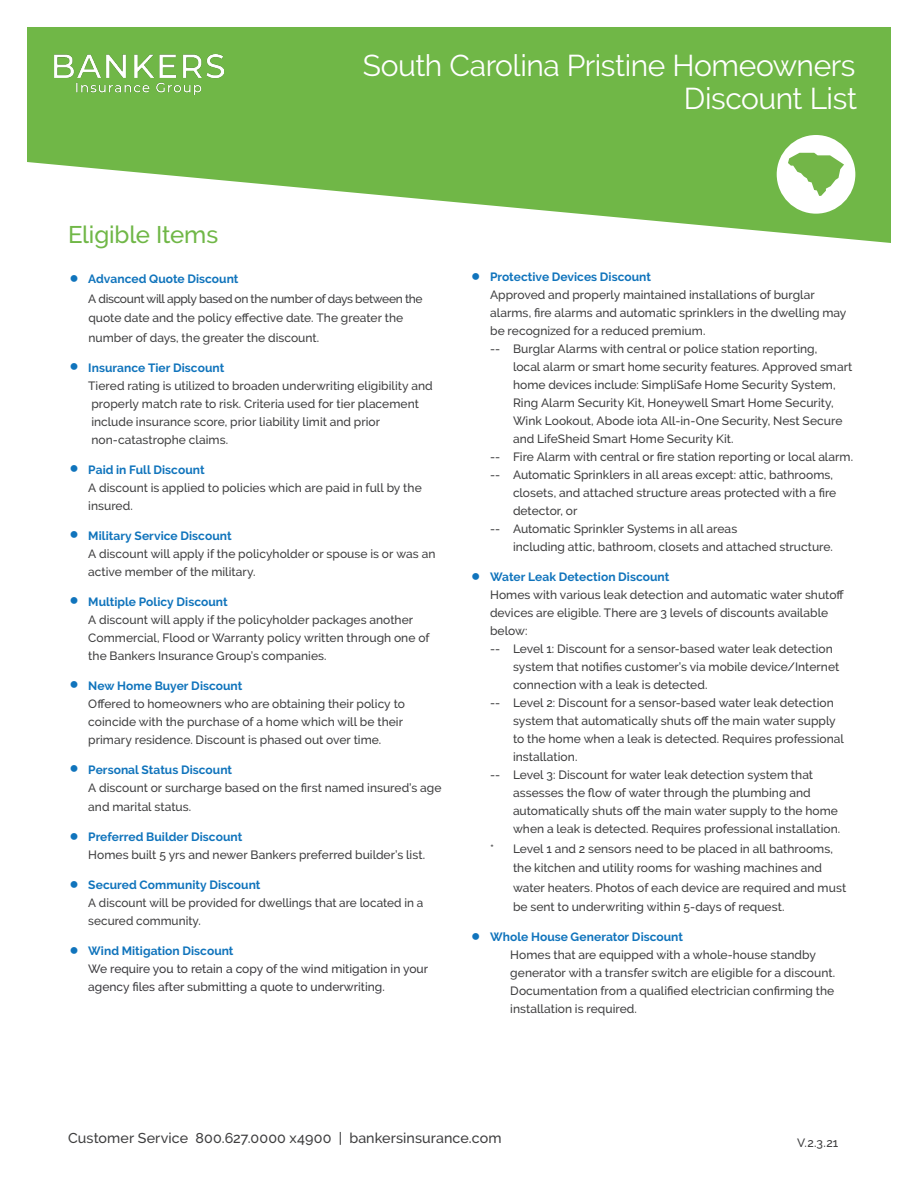
<style>
.page{position:relative;width:918px;height:1188px;background:#fff}
.page>*{position:absolute;margin:0;border:0;box-sizing:border-box;transform-origin:0 0}
.t1{font:30px/33px "Raleway";letter-spacing:-.015em;color:#fff;text-align:right}
.New_Head_Big{font:500 24px "Raleway";letter-spacing:-.005em;color:#70b747}
.t2{font:500 14.25px "Raleway";letter-spacing:.005em;color:#3e3e3f}
.t3{font:500 12px/18px "Raleway";letter-spacing:.005em;color:#3e3e3f}
.t4{font:700 12px "Raleway";letter-spacing:.005em;color:#1074bc}
.t5{font:500 12px/18px "Raleway";color:#3a393d}
</style>
<div class="page">
<svg style="left:27px;top:27px;width:864px;height:216px;fill:#70b747"></svg>
<div style="left:777px;top:135px;width:78px;height:79px;background:#fff;border-radius:50%"></div>
<svg style="left:788px;top:153px;width:56px;height:43px"></svg>
<img style="left:54px;top:55px;width:170px;height:40px">
<p class="New_Head_Big" style="left:68px;top:220px;width:152px">Eligible Items</p>
<p class="t1" style="left:363px;top:49px;width:496px">South Carolina Pristine Homeowners<br>Discount List</p>
<p class="t4" style="left:88px;top:272px;width:152px">Advanced Quote Discount</p>
<p class="t3" style="left:88px;top:289px;width:336px;line-height:19.5px">A discount will apply based on the number of days between the quote date and the policy effective date. The greater the number of days, the greater the discount.</p>
<p class="t4" style="left:88px;top:361px;width:138px">Insurance Tier Discount</p>
<p class="t3" style="left:88px;top:377px;width:346px">Tiered rating is utilized to broaden underwriting eligibility and properly match rate to risk. Criteria used for tier placement include insurance score, prior liability limit and prior non-catastrophe claims.</p>
<p class="t4" style="left:88px;top:463px;width:118px">Paid in Full Discount</p>
<p class="t3" style="left:88px;top:479px;width:335px">A discount is applied to policies which are paid in full by the insured.</p>
<p class="t4" style="left:88px;top:529px;width:145px">Military Service Discount</p>
<p class="t3" style="left:88px;top:545px;width:349px">A discount will apply if the policyholder or spouse is or was an active member of the military.</p>
<p class="t4" style="left:88px;top:595px;width:141px">Multiple Policy Discount</p>
<p class="t3" style="left:88px;top:611px;width:343px">A discount will apply if the policyholder packages another<br>Commercial, Flood or Warranty policy written through one of the Bankers Insurance Group’s companies.</p>
<p class="t4" style="left:88px;top:679px;width:156px">New Home Buyer Discount</p>
<p class="t3" style="left:88px;top:695px;width:318px">Offered to homeowners who are obtaining their policy to coincide with the purchase of a home which will be their primary residence. Discount is phased out over time.</p>
<p class="t4" style="left:88px;top:763px;width:145px">Personal Status Discount</p>
<p class="t3" style="left:88px;top:778px;width:355px;line-height:19.5px">A discount or surcharge based on the first named insured’s age and marital status.</p>
<p class="t4" style="left:88px;top:830px;width:156px">Preferred Builder Discount</p>
<p class="t3" style="left:88px;top:846px;width:338px">Homes built 5 yrs and newer Bankers preferred builder’s list.</p>
<p class="t4" style="left:88px;top:878px;width:174px">Secured Community Discount</p>
<p class="t3" style="left:88px;top:894px;width:337px">A discount will be provided for dwellings that are located in a</p>
<p class="t3" style="left:88px;top:912px;width:114px">secured community.</p>
<p class="t4" style="left:88px;top:944px;width:147px">Wind Mitigation Discount</p>
<p class="t5" style="left:88px;top:960px;width:341px">We require you to retain a copy of the wind mitigation in your agency files after submitting a quote to underwriting.</p>
<p class="t4" style="left:490px;top:270px;width:162px">Protective Devices Discount</p>
<p class="t3" style="left:490px;top:286px;width:358px">Approved and properly maintained installations of burglar alarms, fire alarms and automatic sprinklers in the dwelling may be recognized for a reduced premium.</p>
<p class="t3" style="left:490px;top:340px;width:329px">-- Burglar Alarms with central or police station reporting,</p>
<p class="t3" style="left:513px;top:358px;width:341px">local alarm or smart home security features. Approved smart home devices include: SimpliSafe Home Security System,</p>
<p class="t3" style="left:513px;top:394px;width:322px">Ring Alarm Security Kit, Honeywell Smart Home Security,</p>
<p class="t3" style="left:513px;top:412px;width:331px">Wink Lookout, Abode iota All-in-One Security, Nest Secure</p>
<p class="t3" style="left:513px;top:430px;width:222px">and LifeSheid Smart Home Security Kit.</p>
<p class="t3" style="left:490px;top:448px;width:365px">-- Fire Alarm with central or fire station reporting or local alarm.</p>
<p class="t3" style="left:513px;top:466px;width:325px;text-indent:-23px">-- Automatic Sprinklers in all areas except: attic, bathrooms, closets, and attached structure areas protected with a fire detector, or</p>
<p class="t3" style="left:490px;top:520px;width:249px">-- Automatic Sprinkler Systems in all areas</p>
<p class="t3" style="left:513px;top:538px;width:321px">including attic, bathroom, closets and attached structure.</p>
<p class="t4" style="left:490px;top:570px;width:181px">Water Leak Detection Discount</p>
<p class="t3" style="left:490px;top:586px;width:355px">Homes with various leak detection and automatic water shutoff devices are eligible. There are 3 levels of discounts available below:</p>
<p class="t3" style="left:490px;top:640px;width:344px">-- Level 1: Discount for a sensor-based water leak detection</p>
<p class="t3" style="left:513px;top:658px;width:328px">system that notifies customer’s via mobile device/Internet</p>
<p class="t3" style="left:513px;top:676px;width:196px">connection with a leak is detected.</p>
<p class="t3" style="left:490px;top:694px;width:345px">-- Level 2: Discount for a sensor-based water leak detection</p>
<p class="t3" style="left:513px;top:712px;width:324px">system that automatically shuts off the main water supply</p>
<p class="t3" style="left:513px;top:730px;width:332px">to the home when a leak is detected. Requires professional</p>
<p class="t3" style="left:513px;top:748px;width:66px">installation.</p>
<p class="t3" style="left:490px;top:766px;width:325px">-- Level 3: Discount for water leak detection system that</p>
<p class="t3" style="left:513px;top:784px;width:299px">assesses the flow of water through the plumbing and</p>
<p class="t3" style="left:513px;top:802px;width:327px">automatically shuts off the main water supply to the home</p>
<p class="t3" style="left:513px;top:820px;width:329px">when a leak is detected. Requires professional installation.</p>
<p class="t3" style="left:490px;top:840px;width:344px">* Level 1 and 2 sensors need to be placed in all bathrooms,</p>
<p class="t3" style="left:513px;top:859px;width:311px">the kitchen and utility rooms for washing machines and</p>
<p class="t3" style="left:513px;top:878px;width:335px;line-height:19.5px">water heaters. Photos of each device are required and must be sent to underwriting within 5-days of request.</p>
<p class="t4" style="left:490px;top:930px;width:195px">Whole House Generator Discount</p>
<p class="t3" style="left:510px;top:946px;width:326px">Homes that are equipped with a whole-house standby generator with a transfer switch are eligible for a discount.<br>Documentation from a qualified electrician confirming the installation is required.</p>
<p class="t2" style="left:68px;top:1130px;width:435px">Customer Service 800.627.0000 x4900 | bankersinsurance.com</p>
<p class="t3" style="left:797px;top:1133px;width:43px">V.2.3.21</p>
</div>
